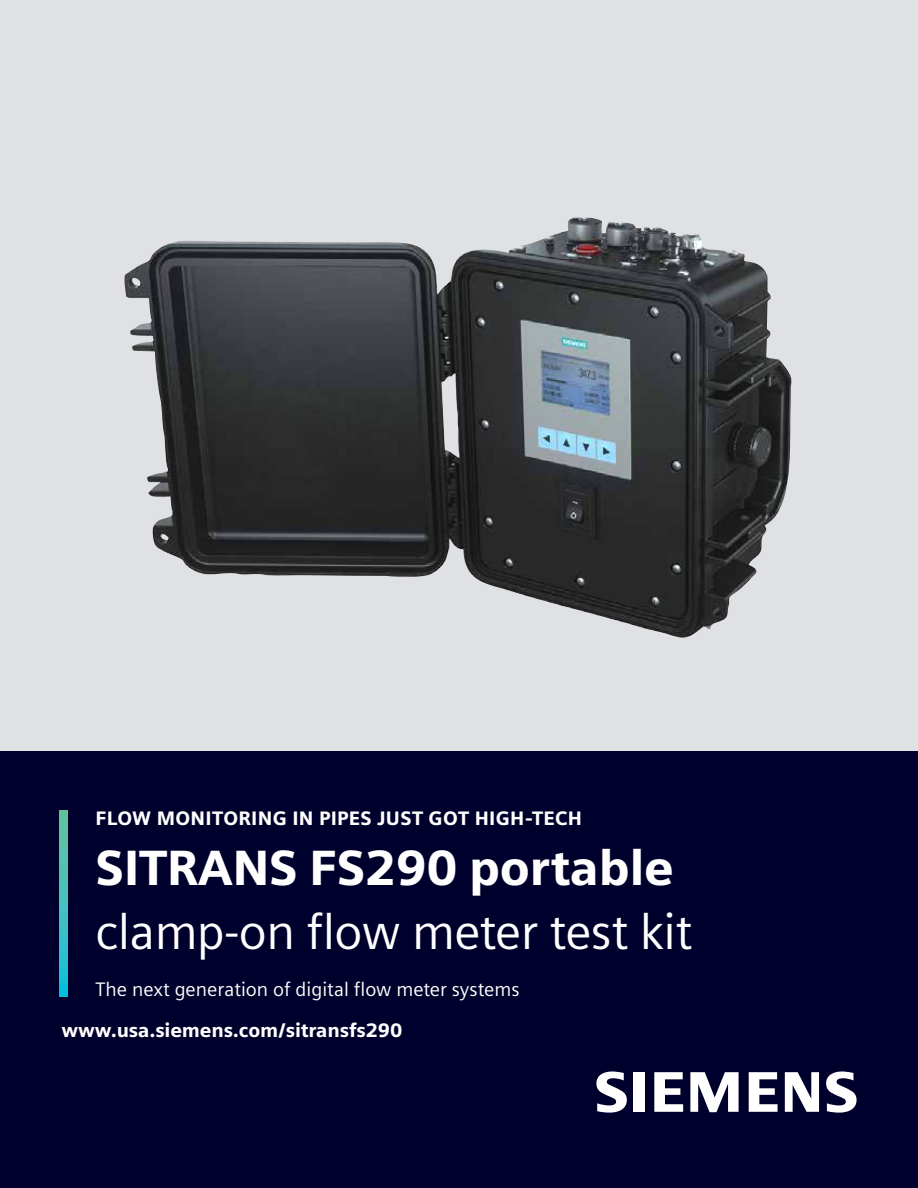
<style>
.page{position:relative;width:918px;height:1188px;background:#fff}
.page>*{position:absolute;margin:0;border:0;box-sizing:border-box;transform-origin:0 0}
.t1{font:49.5px "Siemens Sans";letter-spacing:-.01em;color:#fff}
.t2{font:900 49.5px "Siemens Sans";letter-spacing:-.01em;color:#fff}
.t3{font:19.5px "Siemens Sans";color:#fff}
.t4{font:900 19.5px "Siemens Sans";letter-spacing:.01em;color:#fff}
.t5{font:900 19.5px "Siemens Sans";letter-spacing:-.01em;color:#fff}
</style>
<div class="page">
<div style="left:0;top:750px;width:918px;height:438px;background:#00002c"></div>
<div style="left:0;top:0;width:918px;height:751px;background:#dfe1e4"></div>
<svg style="left:596px;top:1071px;width:31px;height:42px"></svg>
<svg style="left:633px;top:1072px;width:11px;height:40px"></svg>
<svg style="left:654px;top:1072px;width:29px;height:40px"></svg>
<svg style="left:690px;top:1072px;width:49px;height:40px"></svg>
<svg style="left:749px;top:1072px;width:29px;height:40px"></svg>
<svg style="left:785px;top:1072px;width:34px;height:40px"></svg>
<svg style="left:826px;top:1071px;width:31px;height:42px"></svg>
<img style="left:124px;top:217px;width:668px;height:421px">
<svg style="left:60px;top:810px;width:8px;height:186px"></svg>
<p class="t4" style="left:96px;top:806px;width:488px">FLOW MONITORING IN PIPES JUST GOT HIGH-TECH</p>
<h1 class="t2" style="left:96px;top:838px;width:580px">SITRANS FS290 portable</h1>
<h1 class="t1" style="left:96px;top:905px;width:598px">clamp-on flow meter test kit</h1>
<p class="t3" style="left:96px;top:979px;width:426px">The next generation of digital flow meter systems</p>
<p class="t5" style="left:62px;top:1018px;width:342px">www.usa.siemens.com/sitransfs290</p>
</div>
